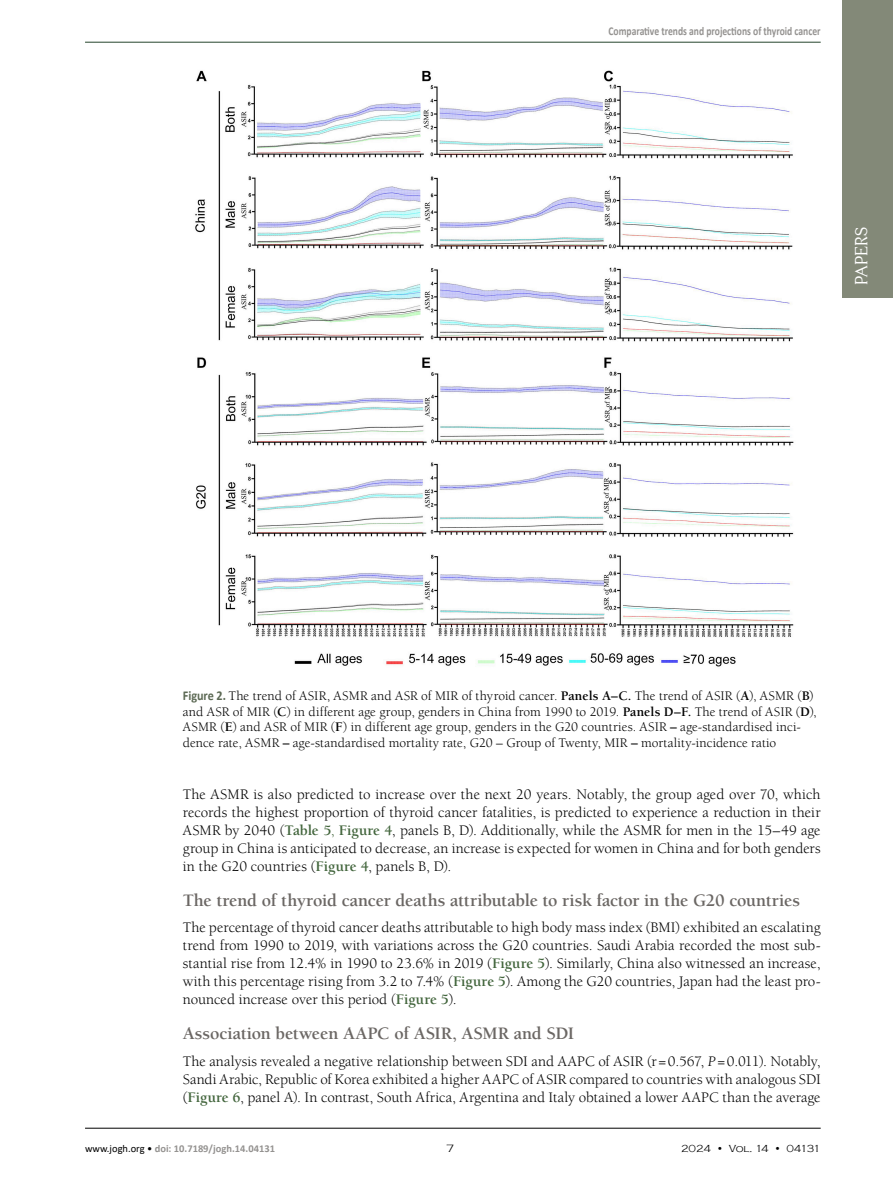
<style>
.page{position:relative;width:893px;height:1191px;background:#fff}
.page>*{position:absolute;margin:0;border:0;box-sizing:border-box;transform-origin:0 0}
.Podnaslovi_PAPERS_2{font:700 18px "Berkeley Std";letter-spacing:-.015em;color:#6b6764}
.t1{font:17.1px "Centabel";letter-spacing:-.005em;color:#fff}
.Tekst_Osnovni{font:15px/18px "Berkeley Std";color:#000;text-align:justify}
.potpisi_Figure_Table{font:13.5px/15.8px "Berkeley Std";letter-spacing:.005em;color:#000}
.t2{font:700 12px "Calibri";color:#949290;scale:.8 1}
.t3{font:300 10.95px "Copperplate Gothic";color:#000}
.t4{font:700 10.5px "Calibri";color:#949290}
.t5{font:300 10.5px "Copperplate Gothic";letter-spacing:-.03em;color:#000}
.s1{font-family:"Calibri";font-weight:700;color:#5c6954}
.s2{font-weight:700}
.s3{font-weight:700;color:#42653c}
.s4{color:#42653c}
.s5{font-style:italic}
.s6{font-weight:400;color:#000}
</style>
<div class="page">
<hr style="left:85px;top:1128px;width:736px;height:1px;background:#000">
<hr style="left:85px;top:42px;width:736px;height:1px;background:#25452c">
<div style="left:842px;top:0;width:51px;height:298px;background:#838978"></div>
<img style="left:195px;top:70px;width:599px;height:597px">
<p class="t2" style="left:608px;top:22px;width:267px">Comparative trends and projections of thyroid cancer</p>
<p class="t1" style="left:851px;top:285px;width:59px;rotate:-90deg">PAPERS</p>
<p class="potpisi_Figure_Table" style="left:183px;top:688px;width:635px"><span class="s1">Figure 2.</span> The trend of ASIR, ASMR and ASR of MIR of thyroid cancer. <span class="s2">Panels A–C.</span> The trend of ASIR (<span class="s2">A</span>), ASMR (<span class="s2">B</span>) and ASR of MIR (<span class="s2">C</span>) in different age group, genders in China from 1990 to 2019. <span class="s2">Panels D–F.</span> The trend of ASIR (<span class="s2">D</span>), ASMR (<span class="s2">E</span>) and ASR of MIR (<span class="s2">F</span>) in different age group, genders in the G20 countries. ASIR <span class="s2">–</span> age-standardised inci&shy;dence rate, ASMR <span class="s2">–</span> age-standardised mortality rate, G20 – Group of Twenty, MIR <span class="s2">–</span> mortality-incidence ratio</p>
<p class="Tekst_Osnovni" style="left:183px;top:785px;width:639px">The ASMR is also predicted to increase over the next 20 years. Notably, the group aged over 70, which records the highest proportion of thyroid cancer fatalities, is predicted to experience a reduction in their ASMR by 2040 (<span class="s3">Table 5</span><span class="s4">,</span> <span class="s3">Figure 4</span>, panels B, D). Additionally, while the ASMR for men in the 15–49 age group in China is anticipated to decrease, an increase is expected for women in China and for both genders in the G20 countries (<span class="s3">Figure 4</span>, panels B, D).</p>
<p class="Podnaslovi_PAPERS_2" style="left:183px;top:890px;width:619px">The trend of thyroid cancer deaths attributable to risk factor in the G20 countries</p>
<p class="Tekst_Osnovni" style="left:183px;top:918px;width:639px">The percentage of thyroid cancer deaths attributable to high body mass index (BMI) exhibited an escalating trend from 1990 to 2019, with variations across the G20 countries. Saudi Arabia recorded the most sub&shy;stantial rise from 12.4% in 1990 to 23.6% in 2019 (<span class="s3">Figure 5</span>). Similarly, China also witnessed an increase, with this percentage rising from 3.2 to 7.4% (<span class="s3">Figure 5</span>). Among the G20 countries, Japan had the least pro&shy;nounced increase over this period (<span class="s3">Figure 5</span>).</p>
<p class="Podnaslovi_PAPERS_2" style="left:183px;top:1024px;width:393px">Association between AAPC of ASIR, ASMR and SDI</p>
<p class="Tekst_Osnovni" style="left:183px;top:1052px;width:639px">The analysis revealed a negative relationship between SDI and AAPC of ASIR (r=0.567, <span class="s5">P</span>=0.011). Notably, Sandi Arabic, Republic of Korea exhibited a higher AAPC of ASIR compared to countries with analogous SDI (<span class="s3">Figure 6</span>, panel A). In contrast, South Africa, Argentina and Italy obtained a lower AAPC than the average</p>
<p class="t4" style="left:85px;top:1141px;width:191px"><span class="s6">www.jogh.org •</span> doi: 10.7189/jogh.14.04131</p>
<p class="t3" style="left:447px;top:1142px;width:9px">7</p>
<p class="t5" style="left:681px;top:1142px;width:141px">2024 • Vol. 14 • 04131</p>
</div>
